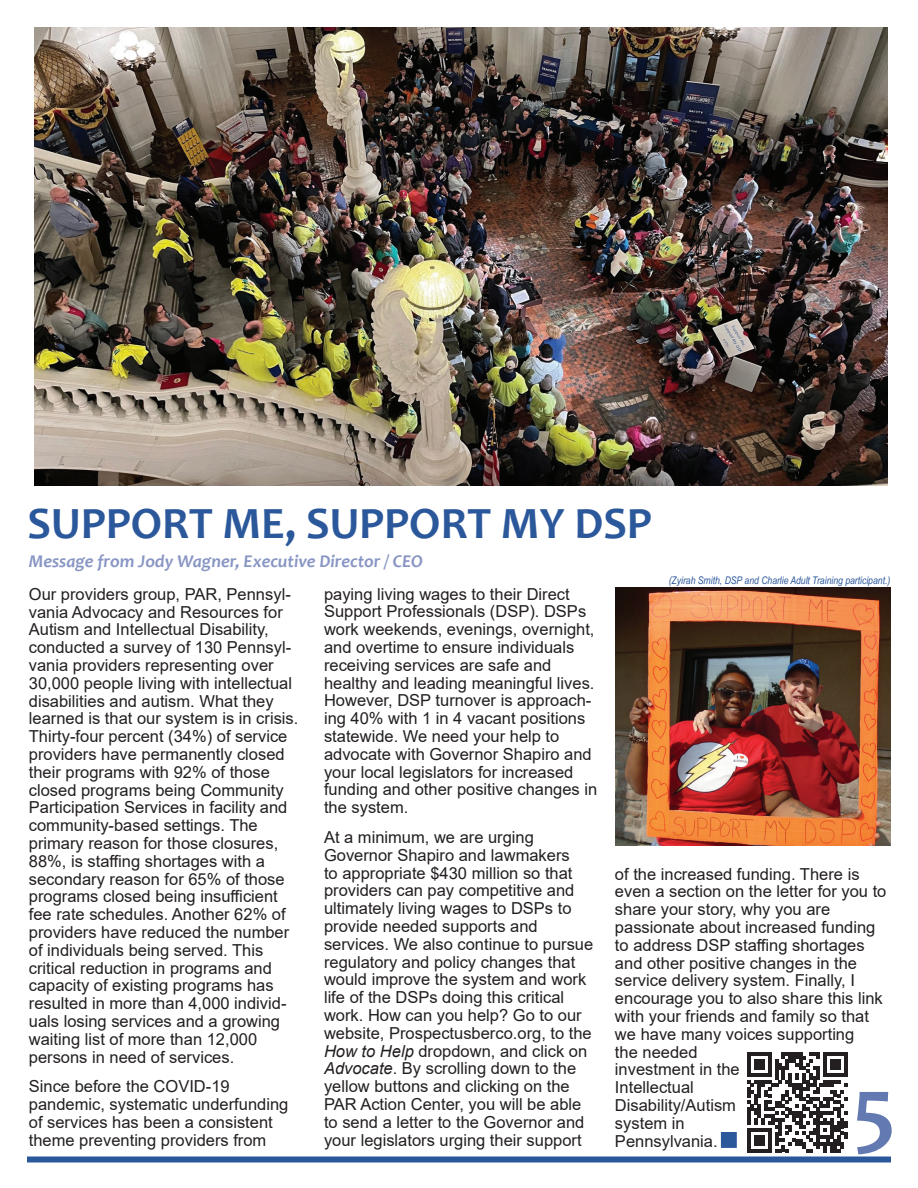
<style>
.page{position:relative;width:918px;height:1188px;background:#fff}
.page>*{position:absolute;margin:0;border:0;box-sizing:border-box;transform-origin:0 0}
.t1{font:700 90px "Candara";color:#6379b2}
.t2{font:700 45px "Candara";color:#2b579b}
.t3{font:italic 700 18px "Candara";color:#8996c4}
.t4{font:16.5px/17.9px "Arial";color:#231f20}
.t5{font:italic 10.5px "Arial Narrow";color:#2b579b}
.s1{font-style:italic}
</style>
<div class="page">
<div style="left:27px;top:1156px;width:864px;height:6px;background:#2b579b"></div>
<div style="left:721px;top:1132px;width:16px;height:16px;background:#2b579b;border:2px solid #2b579b"></div>
<img style="left:35px;top:28px;width:853px;height:458px">
<img style="left:615px;top:588px;width:276px;height:258px">
<svg style="left:747px;top:1052px;width:100px;height:100px"></svg>
<h2 class="t2" style="left:28px;top:495px;width:626px">SUPPORT ME, SUPPORT MY DSP</h2>
<p class="t3" style="left:29px;top:550px;width:396px">Message from Jody Wagner, Executive Director / CEO</p>
<p class="t4" style="left:29px;top:585px;width:271px">Our providers group, PAR, Pennsyl&shy;vania Advocacy and Resources for Autism and Intellectual Disability, conducted a survey of 130 Pennsyl&shy;vania providers representing over 30,000 people living with intellectual disabilities and autism. What they learned is that our system is in crisis.<br>Thirty-four percent (34%) of service providers have permanently closed their programs with 92% of those closed programs being Community Participation Services in facility and community-based settings. The primary reason for those closures, 88%, is staffing shortages with a secondary reason for 65% of those programs closed being insufficient fee rate schedules. Another 62% of providers have reduced the number of individuals being served. This critical reduction in programs and capacity of existing programs has resulted in more than 4,000 individ&shy;uals losing services and a growing waiting list of more than 12,000 persons in need of services.</p>
<p class="t4" style="left:29px;top:1078px;width:261px">Since before the COVID-19 pandemic, systematic underfunding of services has been a consistent theme preventing providers from</p>
<p class="t4" style="left:324px;top:585px;width:275px">paying living wages to their Direct Support Professionals (DSP). DSPs work weekends, evenings, overnight, and overtime to ensure individuals receiving services are safe and healthy and leading meaningful lives.<br>However, DSP turnover is approach&shy;ing 40% with 1 in 4 vacant positions statewide. We need your help to advocate with Governor Shapiro and your local legislators for increased funding and other positive changes in the system.</p>
<p class="t4" style="left:324px;top:828px;width:271px">At a minimum, we are urging Governor Shapiro and lawmakers<br>to appropriate $430 million so that providers can pay competitive and ultimately living wages to DSPs to provide needed supports and services. We also continue to pursue regulatory and policy changes that would improve the system and work life of the DSPs doing this critical work. How can you help? Go to our website, Prospectusberco.org, to the <span class="s1">How to Help</span> dropdown, and click on <span class="s1">Advocate</span>. By scrolling down to the yellow buttons and clicking on the PAR Action Center, you will be able to send a letter to the Governor and your legislators urging their support</p>
<p class="t5" style="left:669px;top:573px;width:223px">(Zyirah Smith, DSP and Charlie Adult Training participant.)</p>
<p class="t4" style="left:615px;top:865px;width:273px">of the increased funding. There is even a section on the letter for you to share your story, why you are passionate about increased funding to address DSP staffing shortages and other positive changes in the service delivery system. Finally, I encourage you to also share this link with your friends and family so that we have many voices supporting<br>the needed<br>investment in the<br>Intellectual<br>Disability/Autism<br>system in<br>Pennsylvania.</p>
<h1 class="t1" style="left:853px;top:1053px;width:44px">5</h1>
</div>
